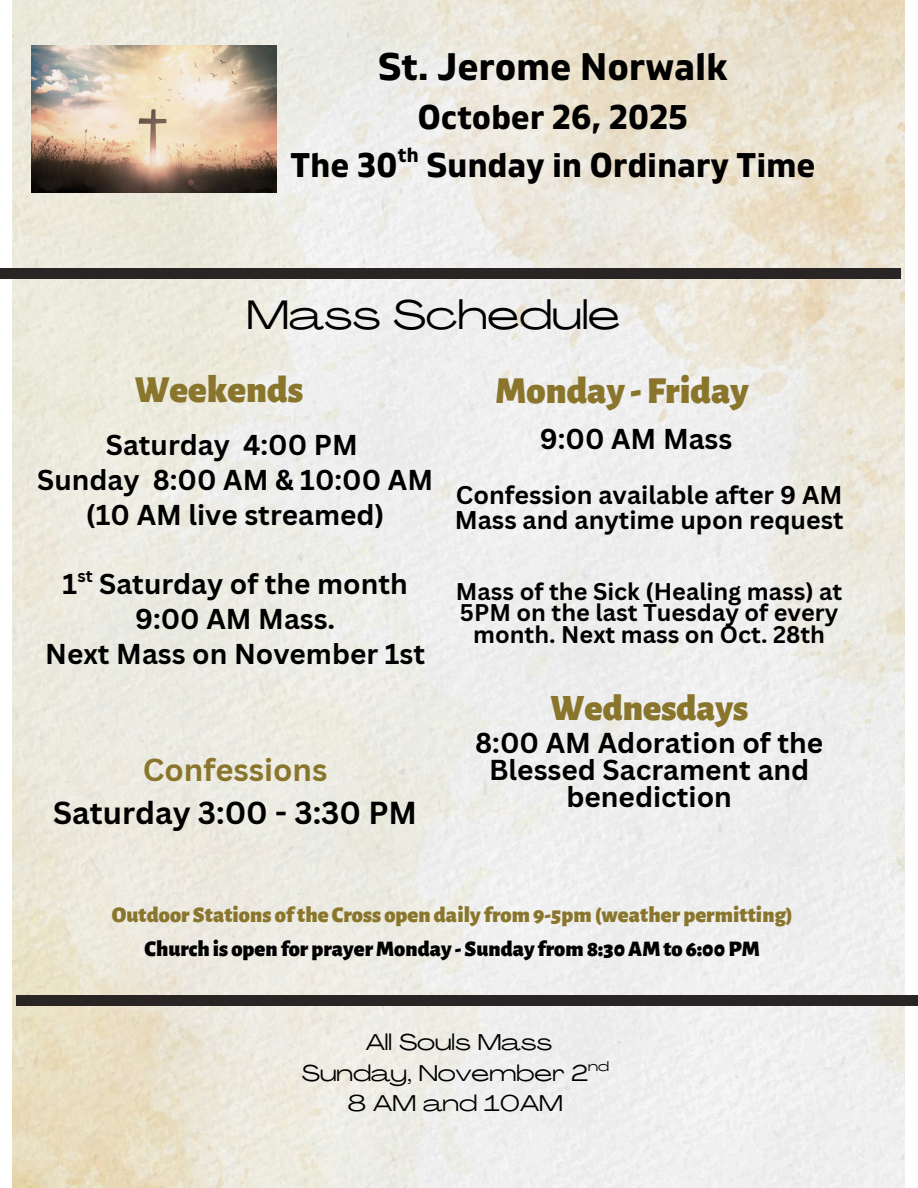
<style>
.page{position:relative;width:918px;height:1188px;background:#fff}
.page>*{position:absolute;margin:0;border:0;box-sizing:border-box;transform-origin:0 0}
.t1{font:40.5px "Agrandir Grand";color:#000}
.t2{font:900 38.55px "Alegreya Sans";color:#89762c}
.t3{font:700 38.25px "Gilam";letter-spacing:.01em;color:#000}
.t4{font:900 37.5px "Alegreya Sans";color:#89762c}
.t5{font:700 34.2px/48.3px "Gilam";letter-spacing:.01em;color:#000;text-align:center}
.t6{font:700 30.9px "Canva Sans";color:#000}
.t7{font:700 30.9px "Canva Sans";color:#89762c}
.t8{font:700 28.05px/27px "Canva Sans";color:#000;text-align:center}
.t9{font:700 27.9px/34.8px "Canva Sans";color:#000;text-align:center}
.t10{font:700 25.05px/24.8px "Canva Sans";color:#000}
.t11{font:700 23.55px/21.3px "Canva Sans";color:#000;text-align:center}
.t12{font:22.5px/30.3px "Agrandir Grand";color:#000}
.t13{font:900 22.35px "Alegreya Sans";letter-spacing:.005em;color:#89762c}
.t14{font:900 22.35px "Alegreya Sans";color:#000}
.t15{font:700 20.55px "Gilam";color:#000}
.t16{font:700 16.8px "Canva Sans";color:#000}
.t17{font:13.5px "Agrandir Grand";color:#000}
</style>
<div class="page">
<img style="left:12px;top:1px;width:893px;height:1187px">
<div style="left:0;top:269px;width:901px;height:10px;background:#292525"></div>
<div style="left:16px;top:995px;width:902px;height:10px;background:#292525"></div>
<img style="left:31px;top:46px;width:245px;height:146px">
<h3 class="t3" style="left:378px;top:44px;width:351px">St. Jerome Norwalk</h3>
<p class="t5" style="left:291px;top:94px;width:526px">October 26, 2025<br>The 30 Sunday in Ordinary Time</p>
<p class="t15" style="left:398px;top:143px;width:22px">th</p>
<h2 class="t1" style="left:247px;top:299px;width:375px">Mass Schedule</h2>
<h6 class="t2" style="left:134px;top:371px;width:170px">Weekends</h6>
<p class="t9" style="left:37px;top:427px;width:397px">Saturday 4:00 PM<br>Sunday 8:00 AM &amp; 10:00 AM (10 AM live streamed)</p>
<p class="t16" style="left:77px;top:564px;width:17px">st</p>
<p class="t9" style="left:63px;top:566px;width:347px">1 Saturday of the month<br>9:00 AM Mass.</p>
<p class="t9" style="left:45px;top:636px;width:381px">Next Mass on November 1st</p>
<p class="t7" style="left:143px;top:748px;width:186px">Confessions</p>
<p class="t6" style="left:53px;top:791px;width:365px">Saturday 3:00 - 3:30 PM</p>
<p class="t2" style="left:496px;top:372px;width:255px">Monday - Friday</p>
<h5 class="t8" style="left:540px;top:425px;width:194px">9:00 AM Mass</h5>
<h4 class="t10" style="left:455px;top:482px;width:390px">Confession available after 9 AM<br>Mass and anytime upon request</h4>
<p class="t11" style="left:456px;top:580px;width:388px">Mass of the Sick (Healing mass) at<br>5PM on the last Tuesday of every month. Next mass on Oct. 28th</p>
<p class="t4" style="left:550px;top:690px;width:199px">Wednesdays</p>
<p class="t8" style="left:475px;top:728px;width:350px">8:00 AM Adoration of the<br>Blessed Sacrament and benediction</p>
<h1 class="t13" style="left:112px;top:904px;width:683px">Outdoor Stations ofthe Cross open daily from 9-5pm (weather permitting)</h1>
<h1 class="t14" style="left:144px;top:938px;width:617px">Church is open for prayer Monday - Sunday from 8:30AM to 6:00PM</h1>
<p class="t12" style="left:302px;top:1030px;width:288px;text-indent:64px">All Souls Mass<br>Sunday, November 2</p>
<p class="t17" style="left:588px;top:1061px;width:22px">nd</p>
<p class="t12" style="left:348px;top:1090px;width:217px">8 AM and 10AM</p>
</div>
